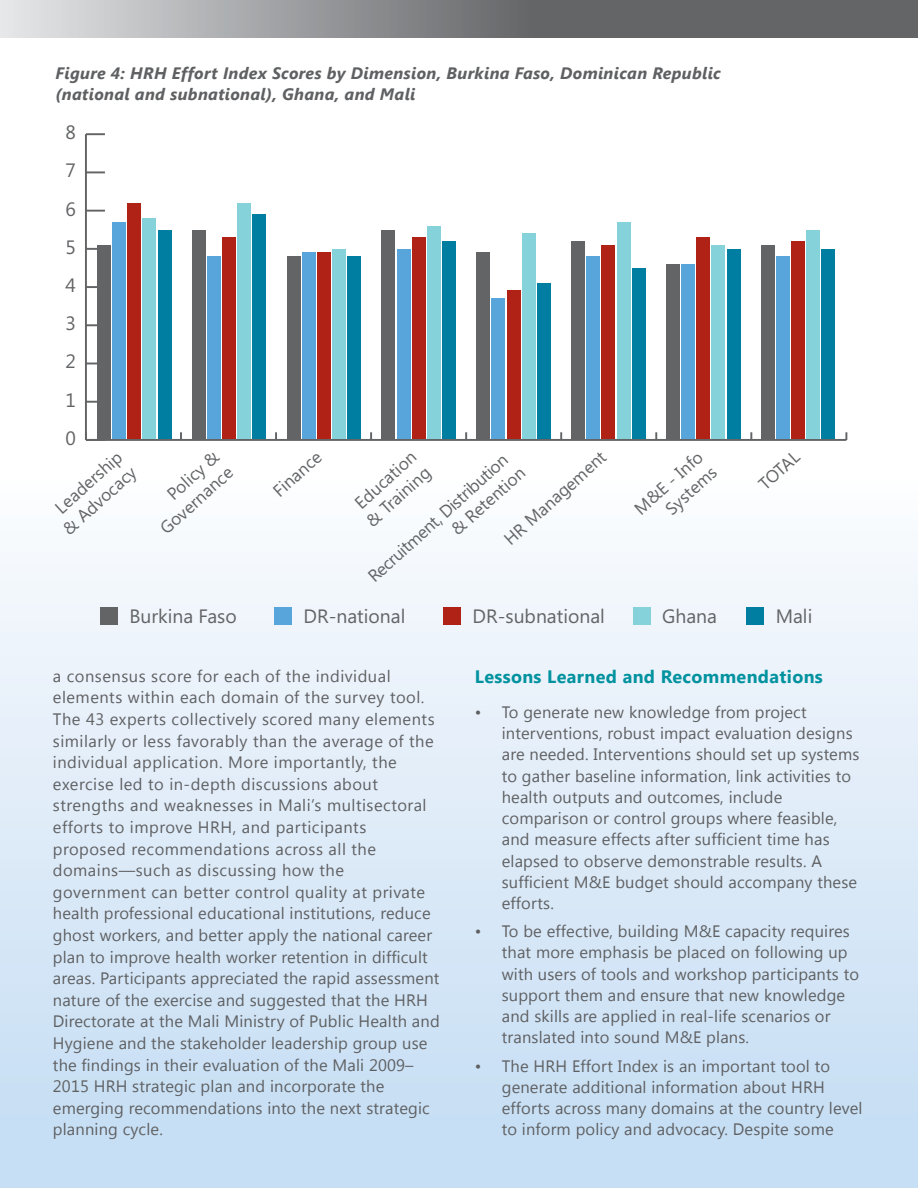
<style>
.page{position:relative;width:918px;height:1188px;background:#fff}
.page>*{position:absolute;margin:0;border:0;box-sizing:border-box;transform-origin:0 0}
.t1{font:19.35px "Segoe UI";color:#636466}
.t2{font:700 18px "Segoe UI";letter-spacing:.02em;color:#00929f}
.t3{font:17.4px/20.9px "Segoe UI";color:#636466;text-align:right}
.t4{font:16.5px/21.6px "Segoe UI";letter-spacing:.01em;color:#5f6062}
.t5{font:italic 700 16.5px/21px "Segoe UI";letter-spacing:.02em;color:#5f6062}
</style>
<div class="page">
<div style="left:0;top:288px;width:918px;height:900px;background:linear-gradient(to bottom,#fffffe,#c5ddf4)"></div>
<svg style="left:0;top:0;width:918px;height:38px;background:#888a8c"></svg>
<hr style="left:86px;top:439px;width:760px;height:2px;background:#636466">
<svg style="left:180px;top:432px;width:2px;height:7px"></svg>
<svg style="left:275px;top:432px;width:2px;height:7px"></svg>
<svg style="left:370px;top:432px;width:2px;height:7px"></svg>
<svg style="left:465px;top:432px;width:2px;height:7px"></svg>
<svg style="left:560px;top:432px;width:2px;height:7px"></svg>
<svg style="left:655px;top:432px;width:2px;height:7px"></svg>
<svg style="left:750px;top:432px;width:2px;height:7px"></svg>
<svg style="left:845px;top:432px;width:2px;height:8px"></svg>
<hr style="left:85px;top:134px;width:2px;height:306px;background:#636466">
<svg style="left:85px;top:432px;width:12px;height:9px"></svg>
<svg style="left:87px;top:401px;width:10px;height:2px"></svg>
<svg style="left:87px;top:324px;width:10px;height:2px"></svg>
<svg style="left:87px;top:286px;width:10px;height:2px"></svg>
<svg style="left:87px;top:248px;width:10px;height:2px"></svg>
<svg style="left:87px;top:210px;width:18px;height:2px"></svg>
<svg style="left:87px;top:171px;width:18px;height:2px"></svg>
<svg style="left:86px;top:133px;width:19px;height:2px"></svg>
<div style="left:746px;top:607px;width:18px;height:17px;background:#007ea2"></div>
<div style="left:633px;top:607px;width:17px;height:17px;background:#86d2da"></div>
<div style="left:443px;top:607px;width:18px;height:17px;background:#b12216"></div>
<div style="left:274px;top:607px;width:18px;height:17px;background:#58a5db"></div>
<div style="left:100px;top:607px;width:17px;height:17px;background:#636466"></div>
<div style="left:158px;top:230px;width:13px;height:209px;background:#007ea2"></div>
<div style="left:253px;top:215px;width:13px;height:224px;background:#007ea2"></div>
<div style="left:347px;top:257px;width:14px;height:182px;background:#007ea2"></div>
<div style="left:442px;top:242px;width:14px;height:197px;background:#007ea2"></div>
<div style="left:537px;top:283px;width:14px;height:156px;background:#007ea2"></div>
<div style="left:632px;top:268px;width:14px;height:171px;background:#007ea2"></div>
<div style="left:727px;top:249px;width:13px;height:190px;background:#007ea2"></div>
<div style="left:822px;top:249px;width:13px;height:190px;background:#007ea2"></div>
<div style="left:143px;top:219px;width:13px;height:220px;background:#86d2da"></div>
<div style="left:237px;top:204px;width:14px;height:235px;background:#86d2da"></div>
<div style="left:332px;top:249px;width:14px;height:190px;background:#86d2da"></div>
<div style="left:427px;top:226px;width:14px;height:213px;background:#86d2da"></div>
<div style="left:522px;top:234px;width:14px;height:205px;background:#86d2da"></div>
<div style="left:617px;top:223px;width:13px;height:216px;background:#86d2da"></div>
<div style="left:712px;top:245px;width:13px;height:194px;background:#86d2da"></div>
<div style="left:806px;top:230px;width:14px;height:209px;background:#86d2da"></div>
<div style="left:127px;top:204px;width:14px;height:235px;background:#b12216"></div>
<div style="left:222px;top:238px;width:14px;height:201px;background:#b12216"></div>
<div style="left:317px;top:253px;width:14px;height:186px;background:#b12216"></div>
<div style="left:412px;top:238px;width:14px;height:201px;background:#b12216"></div>
<div style="left:507px;top:291px;width:13px;height:148px;background:#b12216"></div>
<div style="left:602px;top:245px;width:13px;height:194px;background:#b12216"></div>
<div style="left:696px;top:238px;width:14px;height:201px;background:#b12216"></div>
<div style="left:791px;top:242px;width:14px;height:197px;background:#b12216"></div>
<div style="left:112px;top:223px;width:14px;height:216px;background:#58a5db"></div>
<div style="left:207px;top:257px;width:14px;height:182px;background:#58a5db"></div>
<div style="left:302px;top:253px;width:14px;height:186px;background:#58a5db"></div>
<div style="left:397px;top:249px;width:13px;height:190px;background:#58a5db"></div>
<div style="left:492px;top:298px;width:13px;height:141px;background:#58a5db"></div>
<div style="left:586px;top:257px;width:14px;height:182px;background:#58a5db"></div>
<div style="left:681px;top:264px;width:14px;height:175px;background:#58a5db"></div>
<div style="left:776px;top:257px;width:14px;height:182px;background:#58a5db"></div>
<div style="left:97px;top:245px;width:14px;height:194px;background:#636466"></div>
<div style="left:192px;top:230px;width:14px;height:209px;background:#636466"></div>
<div style="left:287px;top:257px;width:13px;height:182px;background:#636466"></div>
<div style="left:382px;top:230px;width:13px;height:209px;background:#636466"></div>
<div style="left:476px;top:253px;width:14px;height:186px;background:#636466"></div>
<div style="left:571px;top:242px;width:14px;height:197px;background:#636466"></div>
<div style="left:666px;top:264px;width:14px;height:175px;background:#636466"></div>
<div style="left:761px;top:245px;width:14px;height:194px;background:#636466"></div>
<p class="t5" style="left:56px;top:62px;width:667px">Figure 4: HRH Effort Index Scores by Dimension, Burkina Faso, Dominican Republic (national and subnational), Ghana, and Mali</p>
<p class="t1" style="left:66px;top:119px;width:12px">8</p>
<p class="t1" style="left:66px;top:157px;width:12px">7</p>
<p class="t1" style="left:66px;top:195px;width:12px">6</p>
<p class="t1" style="left:66px;top:233px;width:12px">5</p>
<p class="t1" style="left:66px;top:272px;width:12px">4</p>
<p class="t1" style="left:66px;top:310px;width:12px">3</p>
<p class="t1" style="left:66px;top:348px;width:12px">2</p>
<p class="t1" style="left:66px;top:386px;width:12px">1</p>
<p class="t1" style="left:66px;top:425px;width:12px">0</p>
<p class="t3" style="left:44px;top:507px;width:94px;text-align:center;rotate:-42deg">Leadership &amp; Advocacy</p>
<p class="t3" style="left:141px;top:507px;width:93px;rotate:-42deg">Policy &amp;<br>Governance</p>
<p class="t3" style="left:268px;top:485px;width:60px;rotate:-42deg">Finance</p>
<p class="t3" style="left:347px;top:499px;width:81px;text-align:left;rotate:-42deg">Education &amp; Training</p>
<p class="t3" style="left:499px;top:533px;width:132px;rotate:-42deg">HR Management</p>
<p class="t3" style="left:630px;top:503px;width:87px;rotate:-42deg">M&amp;E - Info<br>Systems</p>
<p class="t3" style="left:754px;top:478px;width:49px;rotate:-42deg">TOTAL</p>
<p class="t3" style="left:363px;top:570px;width:187px;rotate:-42deg">Recruitment, Distribution &amp; Retention</p>
<p class="t1" style="left:129px;top:602px;width:109px">Burkina Faso</p>
<p class="t1" style="left:304px;top:602px;width:103px">DR-national</p>
<p class="t1" style="left:473px;top:602px;width:134px">DR-subnational</p>
<p class="t1" style="left:662px;top:602px;width:56px">Ghana</p>
<p class="t1" style="left:776px;top:602px;width:38px">Mali</p>
<p class="t4" style="left:53px;top:664px;width:388px">a consensus score for each of the individual elements within each domain of the survey tool.<br>The 43 experts collectively scored many elements similarly or less favorably than the average of the individual application. More importantly, the exercise led to in-depth discussions about strengths and weaknesses in Mali’s multisectoral efforts to improve HRH, and participants proposed recommendations across all the domains—such as discussing how the government can better control quality at private health professional educational institutions, reduce ghost workers, and better apply the national career plan to improve health worker retention in difficult areas. Participants appreciated the rapid assessment nature of the exercise and suggested that the HRH Directorate at the Mali Ministry of Public Health and Hygiene and the stakeholder leadership group use the findings in their evaluation of the Mali 2009– 2015 HRH strategic plan and incorporate the emerging recommendations into the next strategic planning cycle.</p>
<p class="t2" style="left:475px;top:664px;width:350px">Lessons Learned and Recommendations</p>
<p class="t4" style="left:502px;top:700px;width:359px;text-indent:-27px">• To generate new knowledge from project interventions, robust impact evaluation designs are needed. Interventions should set up systems to gather baseline information, link activities to health outputs and outcomes, include comparison or control groups where feasible, and measure effects after sufficient time has elapsed to observe demonstrable results. A sufficient M&amp;E budget should accompany these efforts.</p>
<p class="t4" style="left:502px;top:920px;width:359px;text-indent:-27px">• To be effective, building M&amp;E capacity requires that more emphasis be placed on following up with users of tools and workshop participants to support them and ensure that new knowledge and skills are applied in real-life scenarios or translated into sound M&amp;E plans.</p>
<p class="t4" style="left:502px;top:1054px;width:362px;text-indent:-27px">• The HRH Effort Index is an important tool to generate additional information about HRH efforts across many domains at the country level to inform policy and advocacy. Despite some</p>
</div>
